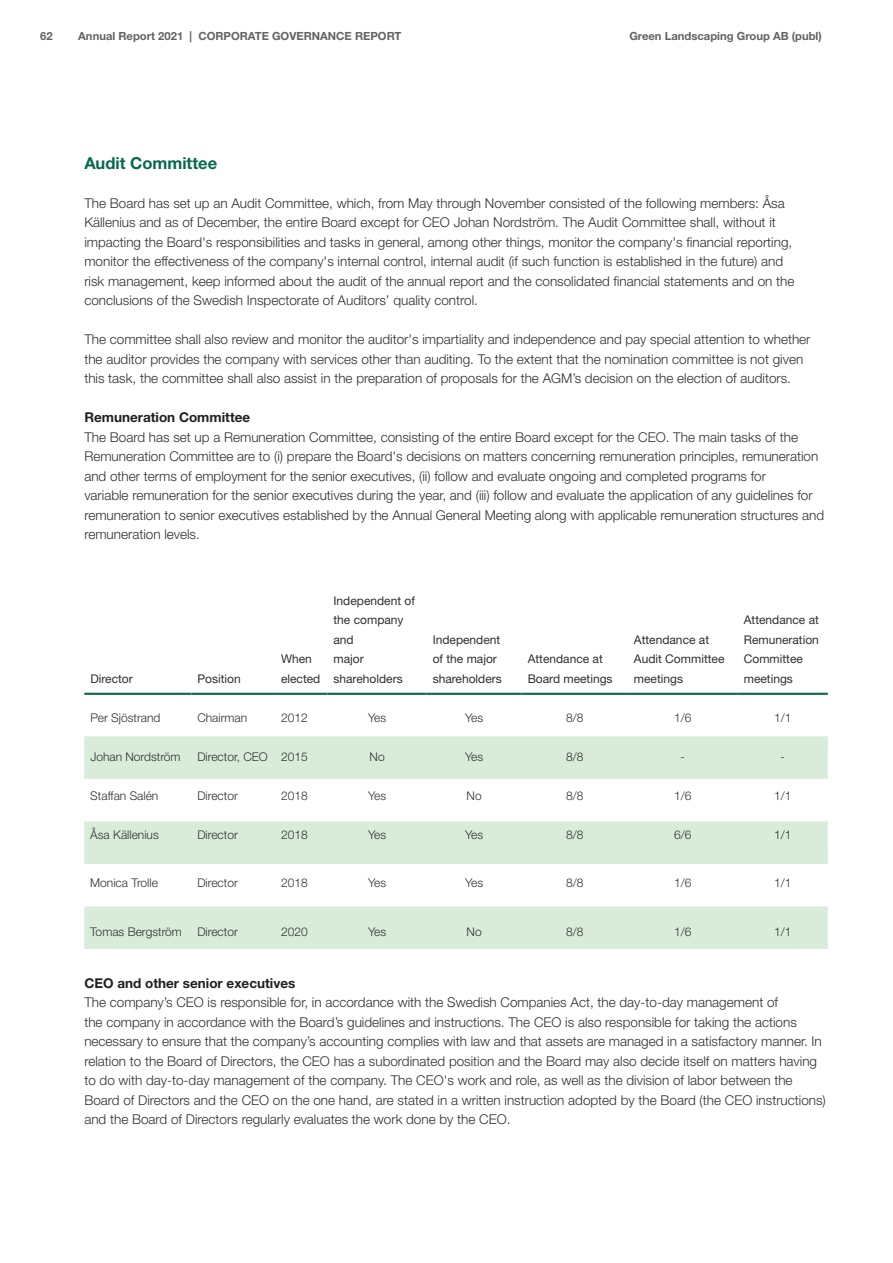
<style>
.page{position:relative;width:893px;height:1263px;background:#fff}
.page>*{position:absolute;margin:0;border:0;box-sizing:border-box;transform-origin:0 0}
.BC{font:700 16.5px "Helvetica Neue LT Std";color:#08694e}
.BC-2{font:300 13.5px/19.5px "Helvetica Neue LT Std";color:#312f30}
.Bullets{font:300 12px "Helvetica Neue LT Std";color:#312f30}
.Bullets-2{font:12px/19.5px "Helvetica Neue LT Std";color:#312f30}
.t1{font:700 11.25px "Helvetica Neue LT Std";color:#636366}
.s1{font-weight:700;color:#231f20}
</style>
<div class="page">
<svg style="left:84px;top:736px;width:744px;height:213px;fill:#d9ecda"></svg>
<hr style="left:84px;top:693px;width:107px;height:2px;background:#08694e">
<hr style="left:191px;top:693px;width:84px;height:2px;background:#08694e">
<hr style="left:275px;top:693px;width:53px;height:2px;background:#08694e">
<hr style="left:328px;top:693px;width:99px;height:2px;background:#08694e">
<hr style="left:427px;top:693px;width:95px;height:2px;background:#08694e">
<hr style="left:522px;top:693px;width:106px;height:2px;background:#08694e">
<hr style="left:628px;top:693px;width:110px;height:2px;background:#08694e">
<hr style="left:738px;top:693px;width:90px;height:2px;background:#08694e">
<p class="t1" style="left:40px;top:29px;width:14px">62</p>
<p class="t1" style="left:78px;top:29px;width:325px">Annual Report 2021 | CORPORATE GOVERNANCE REPORT</p>
<p class="t1" style="left:629px;top:29px;width:194px">Green Landscaping Group AB (publ)</p>
<p class="BC" style="left:84px;top:152px;width:134px">Audit Committee</p>
<p class="BC-2" style="left:84px;top:193px;width:712px">The Board has set up an Audit Committee, which, from May through November consisted of the following members: Åsa Källenius and as of December, the entire Board except for CEO Johan Nordström. The Audit Committee shall, without it impacting the Board's responsibilities and tasks in general, among other things, monitor the company's financial reporting, monitor the effectiveness of the company's internal control, internal audit (if such function is established in the future) and risk management, keep informed about the audit of the annual report and the consolidated financial statements and on the conclusions of the Swedish Inspectorate of Auditors’ quality control.</p>
<p class="BC-2" style="left:84px;top:329px;width:728px">The committee shall also review and monitor the auditor's impartiality and independence and pay special attention to whether the auditor provides the company with services other than auditing. To the extent that the nomination committee is not given this task, the committee shall also assist in the preparation of proposals for the AGM’s decision on the election of auditors.</p>
<p class="BC-2" style="left:84px;top:407px;width:741px"><span class="s1">Remuneration Committee<br></span>The Board has set up a Remuneration Committee, consisting of the entire Board except for the CEO. The main tasks of the Remuneration Committee are to (i) prepare the Board's decisions on matters concerning remuneration principles, remuneration and other terms of employment for the senior executives, (ii) follow and evaluate ongoing and completed programs for<br>variable remuneration for the senior executives during the year, and (iii) follow and evaluate the application of any guidelines for remuneration to senior executives established by the Annual General Meeting along with applicable remuneration structures and remuneration levels.</p>
<p class="Bullets-2" style="left:90px;top:668px;width:44px">Director</p>
<p class="Bullets-2" style="left:197px;top:668px;width:45px">Position</p>
<p class="Bullets-2" style="left:281px;top:649px;width:41px">When elected</p>
<p class="Bullets-2" style="left:334px;top:590px;width:83px">Independent of the company and<br>major shareholders</p>
<p class="Bullets-2" style="left:433px;top:629px;width:71px">Independent of the major shareholders</p>
<p class="Bullets-2" style="left:528px;top:649px;width:86px">Attendance at<br>Board meetings</p>
<p class="Bullets-2" style="left:634px;top:629px;width:92px">Attendance at<br>Audit Committee meetings</p>
<p class="Bullets-2" style="left:744px;top:610px;width:77px">Attendance at<br>Remuneration<br>Committee meetings</p>
<p class="Bullets" style="left:90px;top:710px;width:72px">Per Sjöstrand</p>
<p class="Bullets" style="left:197px;top:710px;width:51px">Chairman</p>
<p class="Bullets" style="left:281px;top:710px;width:28px">2012</p>
<p class="Bullets" style="left:368px;top:710px;width:20px">Yes</p>
<p class="Bullets" style="left:465px;top:710px;width:20px">Yes</p>
<p class="Bullets" style="left:566px;top:710px;width:19px">8/8</p>
<p class="Bullets" style="left:674px;top:710px;width:19px">1/6</p>
<p class="Bullets" style="left:774px;top:710px;width:19px">1/1</p>
<p class="Bullets" style="left:90px;top:749px;width:92px">Johan Nordström</p>
<p class="Bullets" style="left:197px;top:749px;width:72px">Director, CEO</p>
<p class="Bullets" style="left:281px;top:749px;width:28px">2015</p>
<p class="Bullets" style="left:370px;top:749px;width:17px">No</p>
<p class="Bullets" style="left:465px;top:749px;width:20px">Yes</p>
<p class="Bullets" style="left:566px;top:749px;width:19px">8/8</p>
<p class="Bullets" style="left:681px;top:749px;width:6px">-</p>
<p class="Bullets" style="left:781px;top:749px;width:6px">-</p>
<p class="Bullets" style="left:90px;top:788px;width:70px">Staffan Salén</p>
<p class="Bullets" style="left:197px;top:788px;width:42px">Director</p>
<p class="Bullets" style="left:281px;top:788px;width:28px">2018</p>
<p class="Bullets" style="left:368px;top:788px;width:20px">Yes</p>
<p class="Bullets" style="left:467px;top:788px;width:17px">No</p>
<p class="Bullets" style="left:566px;top:788px;width:19px">8/8</p>
<p class="Bullets" style="left:674px;top:788px;width:19px">1/6</p>
<p class="Bullets" style="left:774px;top:788px;width:19px">1/1</p>
<p class="Bullets" style="left:90px;top:827px;width:70px">Åsa Källenius</p>
<p class="Bullets" style="left:197px;top:827px;width:42px">Director</p>
<p class="Bullets" style="left:281px;top:827px;width:28px">2018</p>
<p class="Bullets" style="left:368px;top:827px;width:20px">Yes</p>
<p class="Bullets" style="left:465px;top:827px;width:20px">Yes</p>
<p class="Bullets" style="left:566px;top:827px;width:19px">8/8</p>
<p class="Bullets" style="left:674px;top:827px;width:19px">6/6</p>
<p class="Bullets" style="left:774px;top:827px;width:19px">1/1</p>
<p class="Bullets" style="left:90px;top:876px;width:69px">Monica Trolle</p>
<p class="Bullets" style="left:197px;top:876px;width:42px">Director</p>
<p class="Bullets" style="left:281px;top:876px;width:28px">2018</p>
<p class="Bullets" style="left:368px;top:876px;width:20px">Yes</p>
<p class="Bullets" style="left:465px;top:876px;width:20px">Yes</p>
<p class="Bullets" style="left:566px;top:876px;width:19px">8/8</p>
<p class="Bullets" style="left:674px;top:876px;width:19px">1/6</p>
<p class="Bullets" style="left:774px;top:876px;width:19px">1/1</p>
<p class="Bullets" style="left:90px;top:924px;width:93px">Tomas Bergström</p>
<p class="Bullets" style="left:197px;top:924px;width:42px">Director</p>
<p class="Bullets" style="left:281px;top:924px;width:28px">2020</p>
<p class="Bullets" style="left:368px;top:924px;width:20px">Yes</p>
<p class="Bullets" style="left:467px;top:924px;width:17px">No</p>
<p class="Bullets" style="left:566px;top:924px;width:19px">8/8</p>
<p class="Bullets" style="left:674px;top:924px;width:19px">1/6</p>
<p class="Bullets" style="left:774px;top:924px;width:19px">1/1</p>
<p class="BC-2" style="left:84px;top:973px;width:743px"><span class="s1">CEO and other senior executives<br></span>The company’s CEO is responsible for, in accordance with the Swedish Companies Act, the day-to-day management of<br>the company in accordance with the Board’s guidelines and instructions. The CEO is also responsible for taking the actions necessary to ensure that the company’s accounting complies with law and that assets are managed in a satisfactory manner. In relation to the Board of Directors, the CEO has a subordinated position and the Board may also decide itself on matters having to do with day-to-day management of the company. The CEO's work and role, as well as the division of labor between the Board of Directors and the CEO on the one hand, are stated in a written instruction adopted by the Board (the CEO instructions) and the Board of Directors regularly evaluates the work done by the CEO.</p>
</div>
